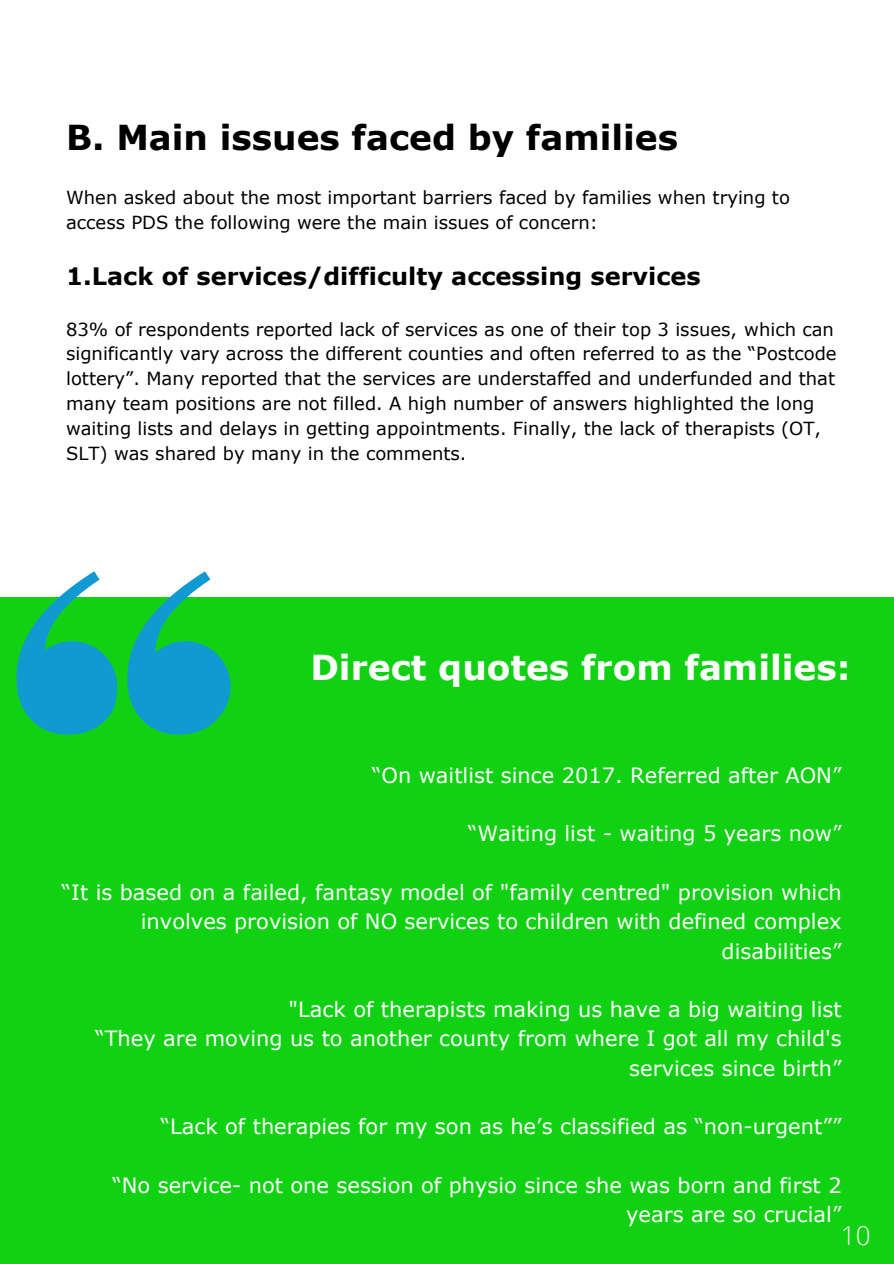
<style>
.page{position:relative;width:894px;height:1264px;background:#fff}
.page>*{position:absolute;margin:0;border:0;box-sizing:border-box;transform-origin:0 0}
.t1{font:700 34.35px "Verdana";color:#000}
.t2{font:700 34.35px "Verdana";color:#fff}
.t3{font:300 25.95px "Open Sans";color:#fff}
.t4{font:700 24px "Verdana";color:#000}
.t5{font:21px/29.2px "Verdana";color:#fff;text-align:right}
.t6{font:18px/24.8px "Verdana";color:#000}
</style>
<div class="page">
<div style="left:0;top:597px;width:893px;height:666px;background:#11d113"></div>
<svg style="left:16px;top:571px;width:101px;height:163px"></svg>
<svg style="left:127px;top:571px;width:103px;height:163px"></svg>
<h1 class="t1" style="left:66px;top:116px;width:613px">B. Main issues faced by families</h1>
<p class="t6" style="left:66px;top:184px;width:725px">When asked about the most important barriers faced by families when trying to access PDS the following were the main issues of concern:</p>
<h3 class="t4" style="left:66px;top:261px;width:636px">1.Lack of services/difficulty accessing services</h3>
<p class="t6" style="left:66px;top:316px;width:772px">83% of respondents reported lack of services as one of their top 3 issues, which can significantly vary across the different counties and often referred to as the “Postcode lottery”. Many reported that the services are understaffed and underfunded and that many team positions are not filled. A high number of answers highlighted the long waiting lists and delays in getting appointments. Finally, the lack of therapists (OT, SLT) was shared by many in the comments.</p>
<h1 class="t2" style="left:310px;top:645px;width:541px">Direct quotes from families:</h1>
<p class="t5" style="left:372px;top:759px;width:471px">“On waitlist since 2017. Referred after AON”</p>
<p class="t5" style="left:467px;top:818px;width:375px">“Waiting list - waiting 5 years now”</p>
<p class="t5" style="left:61px;top:877px;width:781px">“It is based on a failed, fantasy model of "family centred" provision which involves provision of NO services to children with defined complex disabilities”</p>
<p class="t5" style="left:95px;top:994px;width:748px">"Lack of therapists making us have a big waiting list<br>“They are moving us to another county from where I got all my child's services since birth”</p>
<p class="t5" style="left:160px;top:1111px;width:682px">“Lack of therapies for my son as he’s classified as “non-urgent””</p>
<p class="t5" style="left:112px;top:1169px;width:730px">“No service- not one session of physio since she was born and first 2 years are so crucial”</p>
<h2 class="t3" style="left:840px;top:1217px;width:31px">10</h2>
</div>
